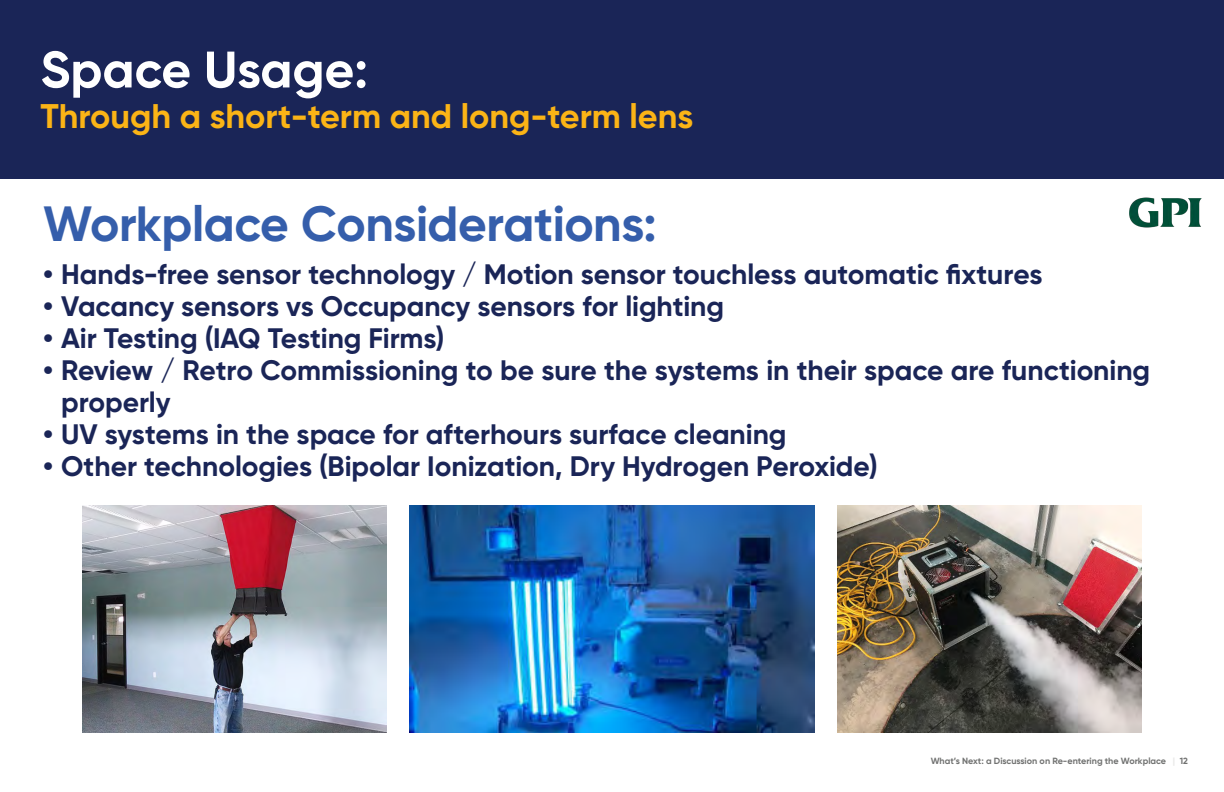
<style>
.page{position:relative;width:1224px;height:792px;background:#fff}
.page>*{position:absolute;margin:0;border:0;box-sizing:border-box;transform-origin:0 0}
.t1{font:700 51.2px "Gilroy";color:#fff}
.t2{font:700 49.5px "Gilroy";letter-spacing:-.01em;color:#355eab}
.t3{font:700 34.2px "Gilroy";color:#fbb416}
.t4{font:700 28.2px/32px "Gilroy";letter-spacing:-.005em;color:#1a2557}
.t5{font:700 9px "Gilroy";color:#717271}
.s1{color:#e8e9e7}
</style>
<div class="page">
<div style="left:0;top:0;width:1224px;height:179px;background:#1a2557"></div>
<img style="left:83px;top:505px;width:303px;height:228px">
<img style="left:409px;top:505px;width:406px;height:228px">
<img style="left:838px;top:505px;width:303px;height:228px">
<img style="left:1129px;top:197px;width:73px;height:31px">
<p class="t1" style="left:40px;top:38px;width:329px">Space Usage:</p>
<p class="t3" style="left:40px;top:95px;width:654px">Through a short-term and long-term lens</p>
<p class="t2" style="left:43px;top:193px;width:615px">Workplace Considerations:</p>
<p class="t4" style="left:43px;top:258px;width:1001px">• Hands-free sensor technology / Motion sensor touchless automatic fixtures</p>
<p class="t4" style="left:43px;top:290px;width:682px">• Vacancy sensors vs Occupancy sensors for lighting</p>
<p class="t4" style="left:43px;top:322px;width:403px">• Air Testing (IAQ Testing Firms)</p>
<p class="t4" style="left:61px;top:354px;width:1091px;text-indent:-18px">• Review / Retro Commissioning to be sure the systems in their space are functioning properly</p>
<p class="t4" style="left:43px;top:418px;width:745px">• UV systems in the space for afterhours surface cleaning</p>
<p class="t4" style="left:43px;top:450px;width:836px">• Other technologies (Bipolar Ionization, Dry Hydrogen Peroxide)</p>
<p class="t5" style="left:931px;top:755px;width:259px">What’s Next: a Discussion on Re-entering the Workplace <span class="s1">|</span> 12</p>
</div>
